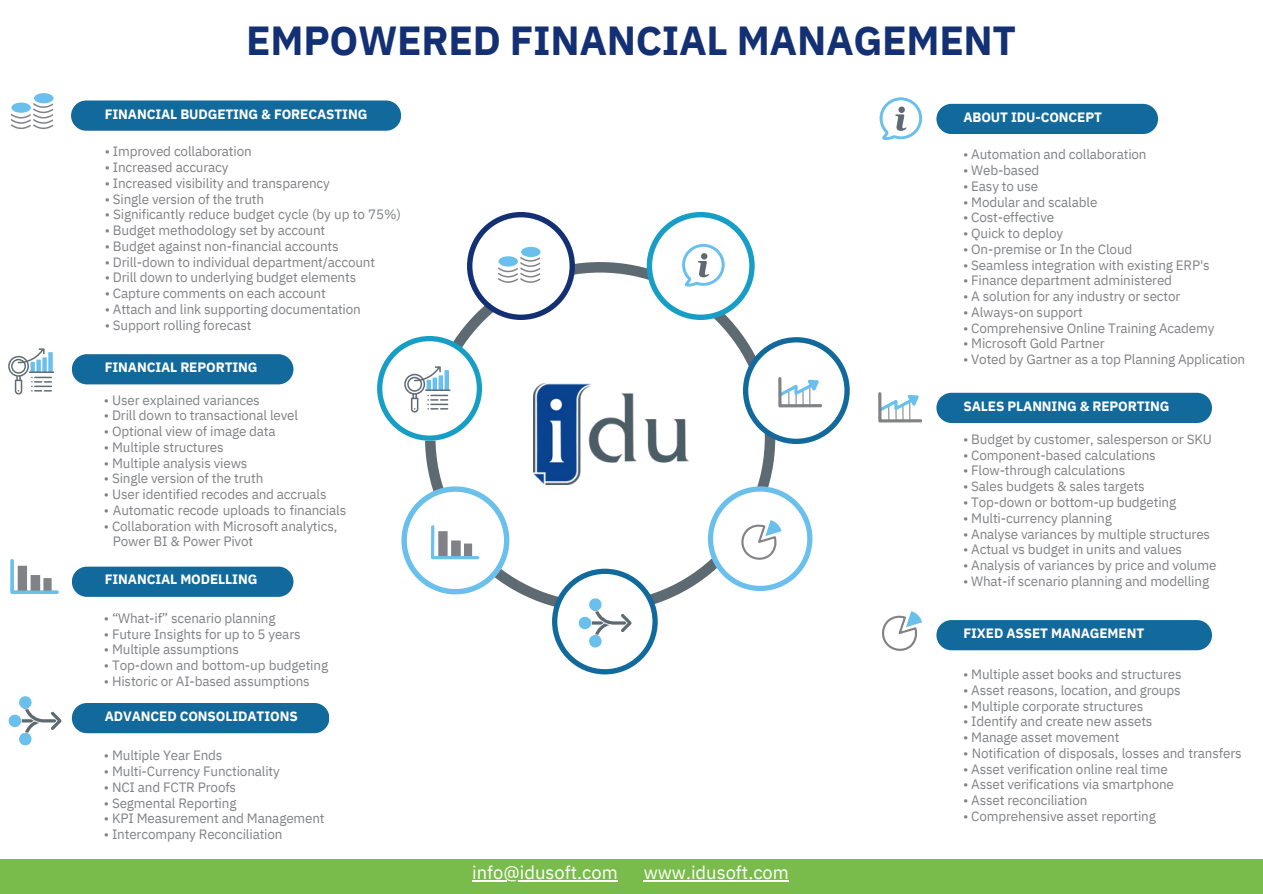
<style>
.page{position:relative;width:1263px;height:894px;background:#fff}
.page>*{position:absolute;margin:0;border:0;box-sizing:border-box;transform-origin:0 0}
.t1{font:700 40.5px "IBM Plex Sans";letter-spacing:-.01em;color:#143074}
.t2{font:18.3px "IBM Plex Sans";color:#fff}
.t3{font:13.5px/15.8px "IBM Plex Sans";letter-spacing:-.01em;color:#808285}
.t4{font:700 13.5px "IBM Plex Sans";letter-spacing:-.01em;color:#fff}
</style>
<div class="page">
<svg style="left:425px;top:262px;width:350px;height:344px"></svg>
<img style="left:533px;top:383px;width:155px;height:101px">
<svg style="left:9px;top:696px;width:52px;height:49px"></svg>
<svg style="left:11px;top:103px;width:42px;height:26px"></svg>
<div style="left:34px;top:93px;width:20px;height:10px;background:#6ac0ec;border-radius:50%"></div>
<svg style="left:10px;top:559px;width:49px;height:34px"></svg>
<svg style="left:8px;top:348px;width:46px;height:46px"></svg>
<div style="left:72px;top:702px;width:257px;height:30px;background:#12699c;border-radius:15px"></div>
<div style="left:72px;top:354px;width:221px;height:30px;background:#12699c;border-radius:15px"></div>
<div style="left:72px;top:566px;width:221px;height:30px;background:#12699c;border-radius:15px"></div>
<div style="left:71px;top:100px;width:330px;height:30px;background:#12699c;border-radius:15px"></div>
<svg style="left:377px;top:336px;width:105px;height:105px"></svg>
<svg style="left:401px;top:486px;width:108px;height:108px"></svg>
<svg style="left:467px;top:212px;width:108px;height:108px"></svg>
<div style="left:521px;top:247px;width:20px;height:10px;background:#6ac0ec;border-radius:50%"></div>
<svg style="left:552px;top:568px;width:106px;height:106px"></svg>
<svg style="left:647px;top:212px;width:108px;height:108px"></svg>
<svg style="left:708px;top:486px;width:104px;height:105px"></svg>
<svg style="left:743px;top:337px;width:107px;height:107px"></svg>
<svg style="left:879px;top:97px;width:43px;height:43px"></svg>
<svg style="left:882px;top:611px;width:40px;height:40px"></svg>
<svg style="left:878px;top:392px;width:44px;height:30px"></svg>
<div style="left:936px;top:392px;width:276px;height:30px;background:#12699c;border-radius:15px"></div>
<div style="left:936px;top:620px;width:276px;height:30px;background:#12699c;border-radius:15px"></div>
<div style="left:936px;top:104px;width:222px;height:30px;background:#12699c;border-radius:15px"></div>
<div style="left:0;top:858px;width:1263px;height:35px;background:#7abc4b"></div>
<hr style="left:472px;top:880px;width:146px;height:1px;background:#fff">
<hr style="left:644px;top:880px;width:145px;height:1px;background:#fff">
<h1 class="t1" style="left:246px;top:14px;width:771px">EMPOWERED FINANCIAL MANAGEMENT</h1>
<p class="t4" style="left:105px;top:105px;width:264px">FINANCIAL BUDGETING &amp; FORECASTING</p>
<p class="t4" style="left:963px;top:108px;width:140px">ABOUT IDU-CONCEPT</p>
<p class="t3" style="left:105px;top:143px;width:149px">• Improved collaboration</p>
<p class="t3" style="left:105px;top:159px;width:126px">• Increased accuracy</p>
<p class="t3" style="left:105px;top:175px;width:227px">• Increased visibility and transparency</p>
<p class="t3" style="left:105px;top:190px;width:161px">• Single version of the truth</p>
<p class="t3" style="left:105px;top:206px;width:298px">• Significantly reduce budget cycle (by up to 75%)</p>
<p class="t3" style="left:105px;top:222px;width:222px">• Budget methodology set by account</p>
<p class="t3" style="left:105px;top:238px;width:235px">• Budget against non-financial accounts</p>
<p class="t3" style="left:105px;top:253px;width:272px">• Drill-down to individual department/account</p>
<p class="t3" style="left:105px;top:269px;width:253px">• Drill down to underlying budget elements</p>
<p class="t3" style="left:105px;top:285px;width:223px">• Capture comments on each account</p>
<p class="t3" style="left:105px;top:301px;width:258px">• Attach and link supporting documentation</p>
<p class="t3" style="left:105px;top:316px;width:148px">• Support rolling forecast</p>
<p class="t4" style="left:105px;top:358px;width:154px">FINANCIAL REPORTING</p>
<p class="t3" style="left:104px;top:391px;width:157px">• User explained variances</p>
<p class="t3" style="left:104px;top:407px;width:196px">• Drill down to transactional level</p>
<p class="t3" style="left:104px;top:423px;width:173px">• Optional view of image data</p>
<p class="t3" style="left:104px;top:439px;width:121px">• Multiple structures</p>
<p class="t3" style="left:104px;top:454px;width:145px">• Multiple analysis views</p>
<p class="t3" style="left:104px;top:470px;width:161px">• Single version of the truth</p>
<p class="t3" style="left:104px;top:486px;width:224px">• User identified recodes and accruals</p>
<p class="t3" style="left:104px;top:502px;width:244px">• Automatic recode uploads to financials</p>
<p class="t3" style="left:113px;top:517px;width:226px;text-indent:-9px">• Collaboration with Microsoft analytics,<br>Power BI &amp; Power Pivot</p>
<p class="t4" style="left:105px;top:570px;width:154px">FINANCIAL MODELLING</p>
<p class="t3" style="left:104px;top:609px;width:173px">• “What-if” scenario planning</p>
<p class="t3" style="left:104px;top:625px;width:198px">• Future Insights for up to 5 years</p>
<p class="t3" style="left:104px;top:641px;width:137px">• Multiple assumptions</p>
<p class="t3" style="left:104px;top:657px;width:226px">• Top-down and bottom-up budgeting</p>
<p class="t3" style="left:104px;top:672px;width:207px">• Historic or AI-based assumptions</p>
<p class="t4" style="left:105px;top:706px;width:195px">ADVANCED CONSOLIDATIONS</p>
<p class="t3" style="left:104px;top:747px;width:120px">• Multiple Year Ends</p>
<p class="t3" style="left:104px;top:763px;width:178px">• Multi-Currency Functionality</p>
<p class="t3" style="left:104px;top:778px;width:134px">• NCI and FCTR Proofs</p>
<p class="t3" style="left:104px;top:794px;width:134px">• Segmental Reporting</p>
<p class="t3" style="left:104px;top:810px;width:222px">• KPI Measurement and Management</p>
<p class="t3" style="left:104px;top:826px;width:180px">• Intercompany Reconciliation</p>
<h2 class="t2" style="left:472px;top:860px;width:147px">info@idusoft.com</h2>
<h2 class="t2" style="left:644px;top:860px;width:147px">www.idusoft.com</h2>
<p class="t3" style="left:963px;top:146px;width:185px">• Automation and collaboration</p>
<p class="t3" style="left:963px;top:162px;width:78px">• Web-based</p>
<p class="t3" style="left:963px;top:178px;width:77px">• Easy to use</p>
<p class="t3" style="left:963px;top:193px;width:136px">• Modular and scalable</p>
<p class="t3" style="left:963px;top:209px;width:93px">• Cost-effective</p>
<p class="t3" style="left:963px;top:225px;width:102px">• Quick to deploy</p>
<p class="t3" style="left:963px;top:241px;width:171px">• On-premise or In the Cloud</p>
<p class="t3" style="left:963px;top:256px;width:248px">• Seamless integration with existing ERP's</p>
<p class="t3" style="left:963px;top:272px;width:211px">• Finance department administered</p>
<p class="t3" style="left:963px;top:288px;width:219px">• A solution for any industry or sector</p>
<p class="t3" style="left:963px;top:304px;width:121px">• Always-on support</p>
<p class="t3" style="left:963px;top:319px;width:253px">• Comprehensive Online Training Academy</p>
<p class="t3" style="left:963px;top:335px;width:143px">• Microsoft Gold Partner</p>
<p class="t3" style="left:963px;top:351px;width:284px">• Voted by Gartner as a top Planning Application</p>
<p class="t4" style="left:963px;top:396px;width:208px">SALES PLANNING &amp; REPORTING</p>
<p class="t3" style="left:963px;top:431px;width:250px">• Budget by customer, salesperson or SKU</p>
<p class="t3" style="left:963px;top:446px;width:194px">• Component-based calculations</p>
<p class="t3" style="left:963px;top:462px;width:164px">• Flow-through calculations</p>
<p class="t3" style="left:963px;top:478px;width:183px">• Sales budgets &amp; sales targets</p>
<p class="t3" style="left:963px;top:494px;width:215px">• Top-down or bottom-up budgeting</p>
<p class="t3" style="left:963px;top:509px;width:150px">• Multi-currency planning</p>
<p class="t3" style="left:963px;top:525px;width:249px">• Analyse variances by multiple structures</p>
<p class="t3" style="left:963px;top:541px;width:221px">• Actual vs budget in units and values</p>
<p class="t3" style="left:963px;top:557px;width:255px">• Analysis of variances by price and volume</p>
<p class="t3" style="left:963px;top:572px;width:248px">• What-if scenario planning and modelling</p>
<p class="t4" style="left:963px;top:623px;width:182px">FIXED ASSET MANAGEMENT</p>
<p class="t3" style="left:963px;top:666px;width:220px">• Multiple asset books and structures</p>
<p class="t3" style="left:963px;top:681px;width:219px">• Asset reasons, location, and groups</p>
<p class="t3" style="left:963px;top:697px;width:182px">• Multiple corporate structures</p>
<p class="t3" style="left:963px;top:713px;width:191px">• Identify and create new assets</p>
<p class="t3" style="left:963px;top:729px;width:158px">• Manage asset movement</p>
<p class="t3" style="left:963px;top:744px;width:280px">• Notification of disposals, losses and transfers</p>
<p class="t3" style="left:963px;top:760px;width:206px">• Asset verification online real time</p>
<p class="t3" style="left:963px;top:776px;width:212px">• Asset verifications via smartphone</p>
<p class="t3" style="left:963px;top:792px;width:126px">• Asset reconciliation</p>
<p class="t3" style="left:963px;top:807px;width:194px">• Comprehensive asset reporting</p>
</div>
